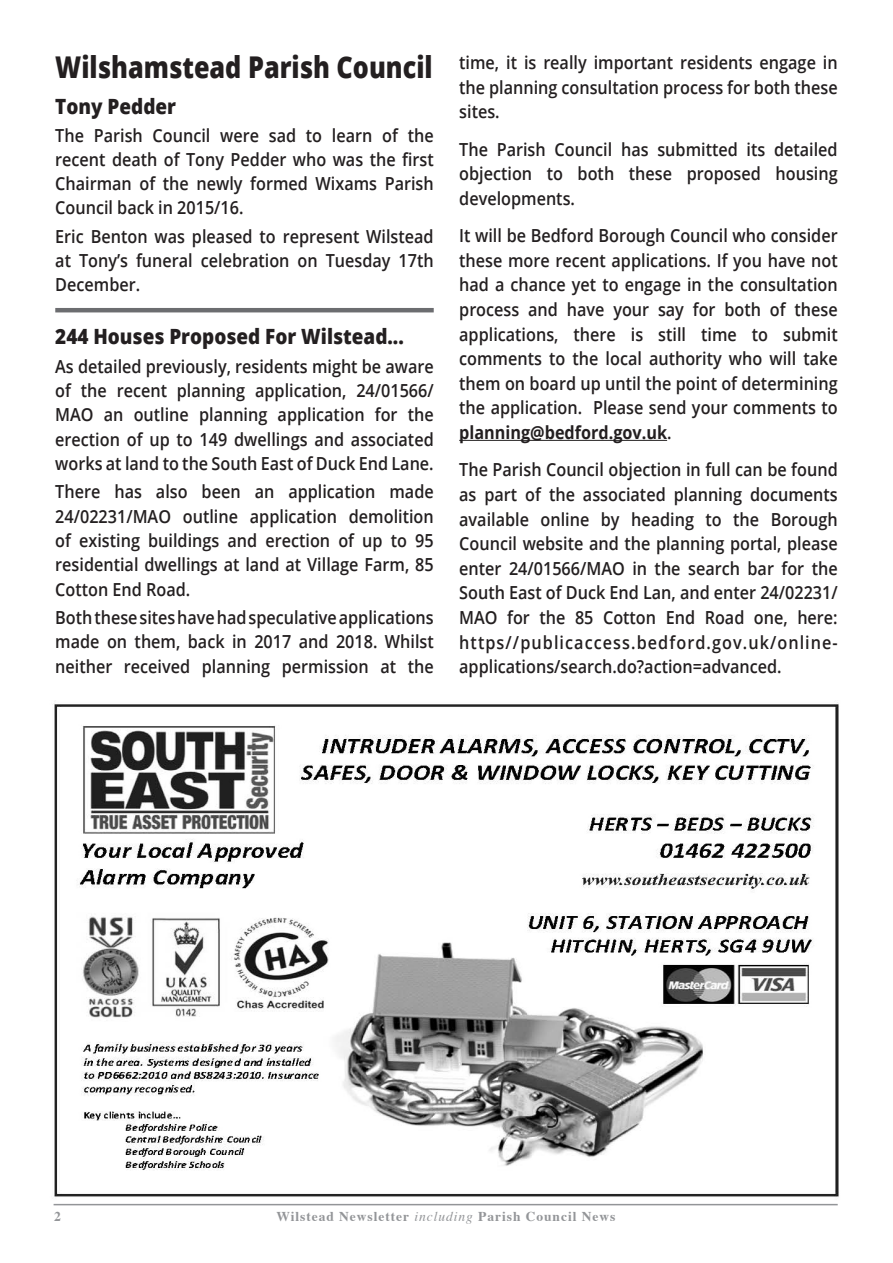
<style>
.page{position:relative;width:893px;height:1263px;background:#fff}
.page>*{position:absolute;margin:0;border:0;box-sizing:border-box;transform-origin:0 0}
.t1{font:800 30px "Open Sans";color:#231f20;scale:.84 1}
.t2{font:800 21px "Open Sans";color:#231f20;scale:.9 1}
.t3{font:600 18px/24.6px "Open Sans";color:#231f20;text-align:justify;scale:.9 1}
.t4{font:700 13.5px "Times";letter-spacing:.07em;color:#939598}
.s1{font-weight:700}
.s2{font-weight:400;font-style:italic}
</style>
<div class="page">
<hr style="left:54px;top:1204px;width:784px;height:1px;background:#939598">
<img style="left:54px;top:701px;width:785px;height:496px">
<hr style="left:459px;top:440px;width:208px;height:1px;background:#231f20">
<hr style="left:55px;top:308px;width:379px;height:4px;background:#6c6d70">
<p class="t1" style="left:55px;top:45px;width:451px">Wilshamstead Parish Council</p>
<p class="t2" style="left:55px;top:90px;width:136px">Tony Pedder</p>
<p class="t3" style="left:55px;top:123px;width:422px;line-height:24px">The Parish Council were sad to learn of the recent death of Tony Pedder who was the first Chairman of the newly formed Wixams Parish Council back in 2015/16.</p>
<p class="t3" style="left:55px;top:224px;width:422px;line-height:24px">Eric Benton was pleased to represent Wilstead at Tony’s funeral celebration on Tuesday 17th December.</p>
<p class="t2" style="left:55px;top:320px;width:389px">244 Houses Proposed For Wilstead...</p>
<p class="t3" style="left:55px;top:353px;width:422px">As detailed previously, residents might be aware of the recent planning application, 24/01566/ MAO an outline planning application for the erection of up to 149 dwellings and associated works at land to the South East of Duck End Lane.</p>
<p class="t3" style="left:55px;top:479px;width:422px">There has also been an application made 24/02231/MAO outline application demolition of existing buildings and erection of up to 95 residential dwellings at land at Village Farm, 85<br>Cotton End Road.</p>
<p class="t3" style="left:55px;top:605px;width:422px">Both these sites have had speculative applications made on them, back in 2017 and 2018. Whilst neither received planning permission at the</p>
<p class="t3" style="left:459px;top:50px;width:422px">time, it is really important residents engage in the planning consultation process for both these sites.</p>
<p class="t3" style="left:459px;top:136px;width:422px">The Parish Council has submitted its detailed objection to both these proposed housing developments.</p>
<p class="t3" style="left:459px;top:223px;width:422px">It will be Bedford Borough Council who consider these more recent applications. If you have not had a chance yet to engage in the consultation process and have your say for both of these applications, there is still time to submit comments to the local authority who will take them on board up until the point of determining the application. Please send your comments to <span class="s1">planning@bedford.gov.uk</span>.</p>
<p class="t3" style="left:459px;top:457px;width:422px">The Parish Council objection in full can be found as part of the associated planning documents available online by heading to the Borough Council website and the planning portal, please enter 24/01566/MAO in the search bar for the South East of Duck End Lan, and enter 24/02231/ MAO for the 85 Cotton End Road one, here: https//publicaccess.bedford.gov.uk/online&shy;applications/search.do?action=advanced.</p>
<p class="t4" style="left:54px;top:1203px;width:8px">2</p>
<p class="t4" style="left:277px;top:1203px;width:340px">Wilstead Newsletter <span class="s2">including</span> Parish Council News</p>
</div>
